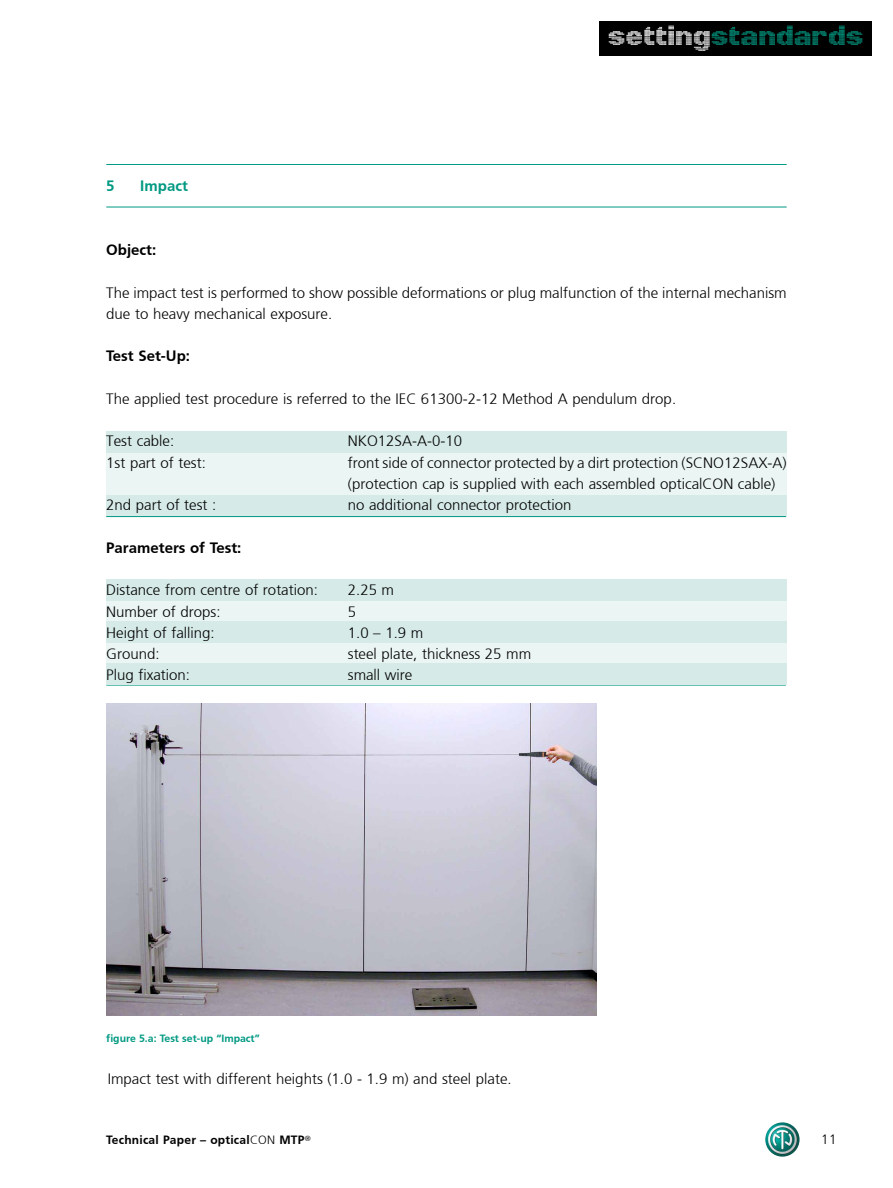
<style>
.page{position:relative;width:893px;height:1188px;background:#fff}
.page>*{position:absolute;margin:0;border:0;box-sizing:border-box;transform-origin:0 0}
.t1{font:700 27px "Punkt LT";letter-spacing:.025em;color:#009982}
.t2{font:300 15px/21.3px "Frutiger";color:#000}
.t3{font:700 15px "Frutiger";color:#000}
.t4{font:700 15px "Frutiger";color:#009982}
.t5{font:300 13.5px "Frutiger";color:#000}
.t6{font:700 12px "Frutiger";letter-spacing:.02em;color:#000}
.t7{font:700 10.5px "Frutiger";color:#009982}
.s1{color:#fff}
.s2{font-weight:300}
</style>
<div class="page">
<img style="left:765px;top:1122px;width:34px;height:35px;border-radius:17px">
<div style="left:600px;top:21px;width:272px;height:34px;background:#000"></div>
<div style="left:106px;top:432px;width:681px;height:85px;background:#ebf5f4"></div>
<div style="left:106px;top:579px;width:681px;height:106px;background:#ebf5f4"></div>
<hr style="left:106px;top:685px;width:680px;height:1px;background:#009982">
<div style="left:106px;top:432px;width:681px;height:21px;background:#d6ebe7"></div>
<div style="left:106px;top:496px;width:681px;height:21px;background:#d6ebe7"></div>
<div style="left:106px;top:579px;width:681px;height:21px;background:#d6ebe7"></div>
<div style="left:106px;top:622px;width:681px;height:21px;background:#d6ebe7"></div>
<div style="left:106px;top:664px;width:681px;height:21px;background:#d6ebe7"></div>
<hr style="left:106px;top:164px;width:681px;height:1px;background:#009982">
<hr style="left:106px;top:207px;width:681px;height:1px;background:#009982">
<hr style="left:106px;top:516px;width:680px;height:1px;background:#009982">
<img style="left:106px;top:703px;width:491px;height:312px">
<p class="t4" style="left:106px;top:177px;width:10px">5</p>
<p class="t4" style="left:140px;top:177px;width:49px">Impact</p>
<h1 class="t1" style="left:608px;top:26px;width:256px"><span class="s1">setting</span>standards</h1>
<p class="t3" style="left:106px;top:241px;width:52px">Object:</p>
<p class="t2" style="left:106px;top:282px;width:682px">The impact test is performed to show possible deformations or plug malfunction of the internal mechanism due to heavy mechanical exposure.</p>
<p class="t3" style="left:106px;top:347px;width:85px">Test Set-Up:</p>
<p class="t2" style="left:106px;top:388px;width:571px">The applied test procedure is referred to the IEC 61300-2-12 Method A pendulum drop.</p>
<p class="t2" style="left:106px;top:431px;width:69px">Test cable:</p>
<p class="t2" style="left:348px;top:431px;width:116px">NKO12SA-A-0-10</p>
<p class="t2" style="left:106px;top:452px;width:101px">1st part of test:</p>
<p class="t2" style="left:348px;top:452px;width:440px">front side of connector protected by a dirt protection (SCNO12SAX-A) (protection cap is supplied with each assembled opticalCON cable)</p>
<p class="t2" style="left:106px;top:494px;width:112px">2nd part of test :</p>
<p class="t2" style="left:348px;top:494px;width:225px">no additional connector protection</p>
<p class="t3" style="left:106px;top:539px;width:137px">Parameters of Test:</p>
<p class="t2" style="left:106px;top:579px;width:213px">Distance from centre of rotation:</p>
<p class="t2" style="left:348px;top:579px;width:48px">2.25 m</p>
<p class="t2" style="left:106px;top:601px;width:116px">Number of drops:</p>
<p class="t2" style="left:348px;top:601px;width:10px">5</p>
<p class="t2" style="left:106px;top:622px;width:110px">Height of falling:</p>
<p class="t2" style="left:348px;top:622px;width:77px">1.0 – 1.9 m</p>
<p class="t2" style="left:106px;top:643px;width:55px">Ground:</p>
<p class="t2" style="left:348px;top:643px;width:185px">steel plate, thickness 25 mm</p>
<p class="t2" style="left:106px;top:664px;width:85px">Plug fixation:</p>
<p class="t2" style="left:348px;top:664px;width:66px">small wire</p>
<p class="t7" style="left:106px;top:1032px;width:155px">figure 5.a: Test set-up “Impact”</p>
<p class="t2" style="left:108px;top:1068px;width:405px">Impact test with different heights (1.0 - 1.9 m) and steel plate.</p>
<p class="t6" style="left:106px;top:1133px;width:206px">Technical Paper – optical<span class="s2">CON</span> MTP<sup>®</sup></p>
<p class="t5" style="left:821px;top:1132px;width:17px">11</p>
</div>
